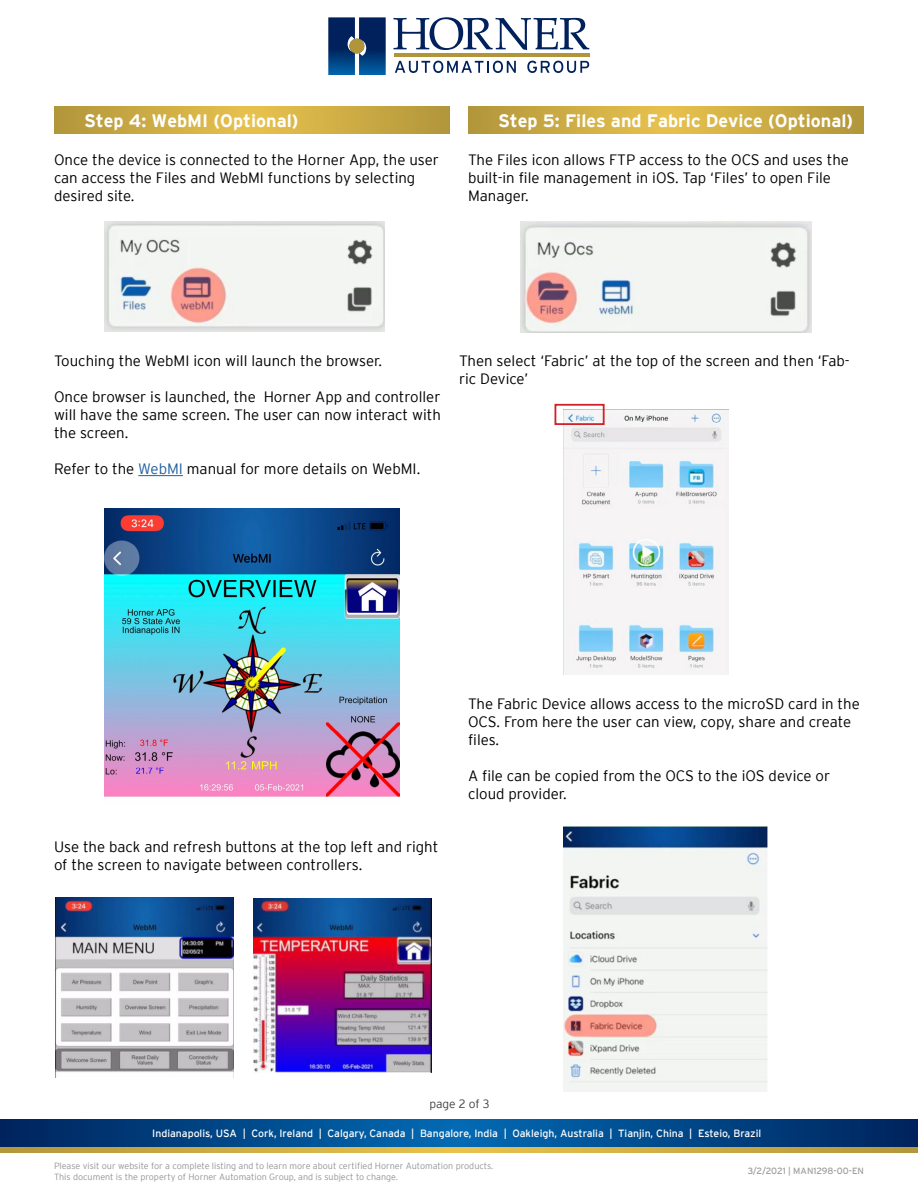
<style>
.page{position:relative;width:918px;height:1188px;background:#fff}
.page>*{position:absolute;margin:0;border:0;box-sizing:border-box;transform-origin:0 0}
.t1{font:700 18px "Interstate";color:#fff}
.t2{font:300 15px/18px "Interstate";color:#000}
.t3{font:300 12px "Interstate";letter-spacing:-.005em;color:#414042}
.t4{font:10.5px "Interstate";color:#fff}
.t5{font:300 9px/10.8px "Interstate";color:#939598}
.t6{font:9px "Interstate";color:#9c9ea0}
.s1{color:#215e9e}
</style>
<div class="page">
<svg style="left:0;top:1120px;width:918px;height:28px;background:#074a85"></svg>
<svg style="left:0;top:1148px;width:918px;height:4px;background:#cdac44"></svg>
<svg style="left:393px;top:17px;width:196px;height:33px"></svg>
<hr style="left:394px;top:53px;width:196px;height:4px;background:#b1953a">
<svg style="left:328px;top:17px;width:58px;height:58px;background:#18457b"></svg>
<div style="left:349px;top:39px;width:15px;height:14px;background:#b1953a;border-radius:50%"></div>
<svg style="left:395px;top:61px;width:121px;height:12px"></svg>
<svg style="left:527px;top:61px;width:62px;height:12px"></svg>
<svg style="left:54px;top:107px;width:396px;height:27px;background:#ccab44"></svg>
<hr style="left:138px;top:475px;width:45px;height:1px;background:#215e9e">
<img style="left:104px;top:509px;width:296px;height:288px">
<img style="left:55px;top:898px;width:179px;height:179px">
<img style="left:253px;top:898px;width:179px;height:175px">
<svg style="left:468px;top:107px;width:396px;height:27px;background:#ccab44"></svg>
<img style="left:104px;top:221px;width:281px;height:111px">
<img style="left:521px;top:221px;width:290px;height:111px">
<img style="left:564px;top:826px;width:204px;height:266px">
<img style="left:564px;top:409px;width:165px;height:266px">
<div style="left:555px;top:404px;width:50px;height:21px;border:2px solid #d2232a"></div>
<p class="t1" style="left:84px;top:110px;width:216px">Step 4: WebMI (Optional)</p>
<p class="t2" style="left:54px;top:150px;width:386px">Once the device is connected to the Horner App, the user can access the Files and WebMI functions by selecting desired site.</p>
<p class="t1" style="left:498px;top:110px;width:357px">Step 5: Files and Fabric Device (Optional)</p>
<p class="t2" style="left:468px;top:150px;width:382px">The Files icon allows FTP access to the OCS and uses the built-in file management in iOS. Tap ‘Files’ to open File<br>Manager.</p>
<p class="t2" style="left:54px;top:351px;width:329px">Touching the WebMI icon will launch the browser.</p>
<p class="t2" style="left:54px;top:387px;width:388px;text-align:justify">Once browser is launched, the Horner App and controller will have the same screen. The user can now interact with the screen.</p>
<p class="t2" style="left:54px;top:459px;width:368px">Refer to the <span class="s1">WebMI</span> manual for more details on WebMI.</p>
<p class="t2" style="left:459px;top:351px;width:392px">Then select ‘Fabric’ at the top of the screen and then ‘Fab&shy;ric Device’</p>
<p class="t2" style="left:54px;top:837px;width:386px">Use the back and refresh buttons at the top left and right of the screen to navigate between controllers.</p>
<p class="t2" style="left:468px;top:695px;width:393px">The Fabric Device allows access to the microSD card in the<br>OCS. From here the user can view, copy, share and create files.</p>
<p class="t2" style="left:468px;top:767px;width:364px">A file can be copied from the OCS to the iOS device or cloud provider.</p>
<p class="t3" style="left:429px;top:1097px;width:62px">page 2 of 3</p>
<p class="t4" style="left:152px;top:1128px;width:611px">Indianapolis, USA | Cork, Ireland | Calgary, Canada | Bangalore, India | Oakleigh, Australia | Tianjin, China | Esteio, Brazil</p>
<p class="t5" style="left:54px;top:1160px;width:441px">Please visit our website for a complete listing and to learn more about certified Horner Automation products.<br>This document is the property of Horner Automation Group, and is subject to change.</p>
<p class="t6" style="left:748px;top:1166px;width:118px">3/2/2021 | MAN1298-00-EN</p>
</div>
